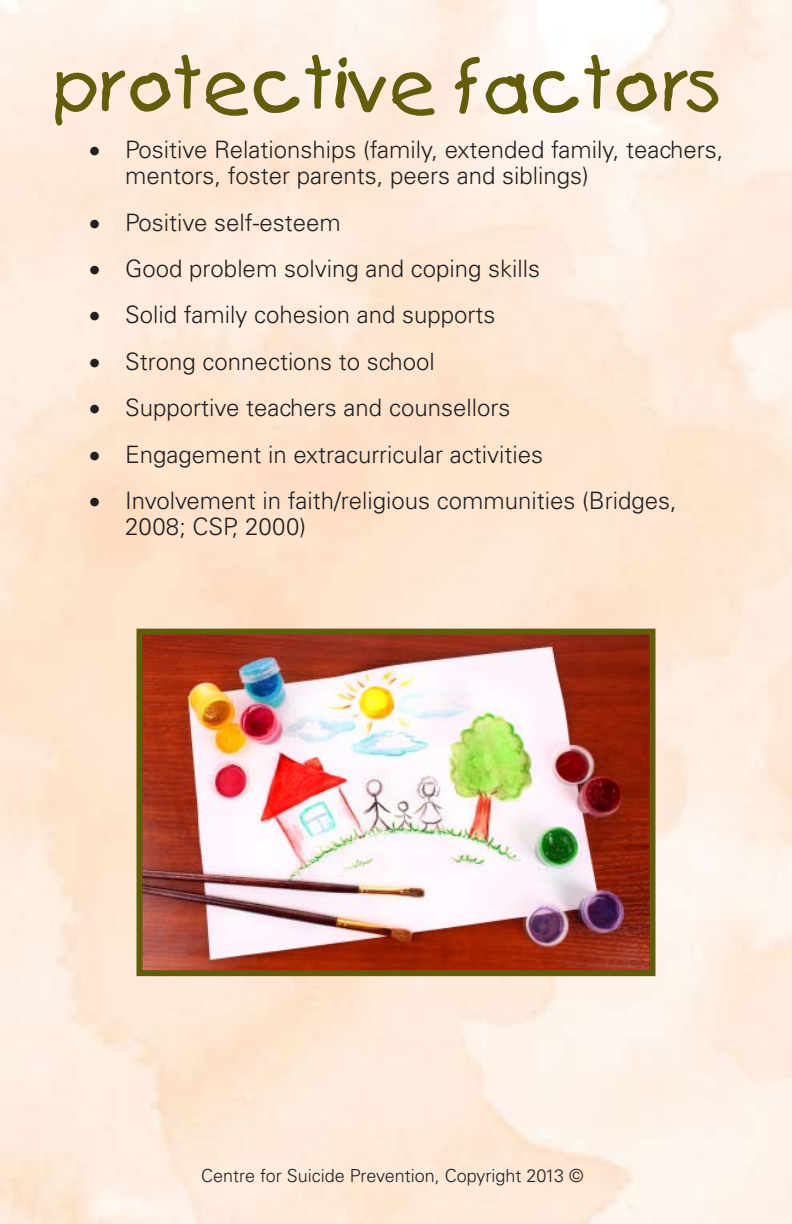
<style>
.page{position:relative;width:792px;height:1224px;background:#fff}
.page>*{position:absolute;margin:0;border:0;box-sizing:border-box;transform-origin:0 0}
.t1{font:70px "Kids Plain";color:#625d0b}
.t2{font:300 24px/26.4px "Univers";color:#231f20}
.t3{font:300 18px "Univers";color:#231f20}
</style>
<div class="page">
<img style="left:143px;top:636px;width:506px;height:333px">
<div style="left:136px;top:629px;width:520px;height:347px;border:6px solid #625d0b"></div>
<img style="left:791px;top:256px;width:1px;height:895px">
<p class="t1" style="left:53px;top:43px;width:673px">protective factors</p>
<p class="t2" style="left:125px;top:136px;width:600px;text-indent:-36px">• Positive Relationships (family, extended family, teachers, mentors, foster parents, peers and siblings)</p>
<p class="t2" style="left:89px;top:209px;width:253px">• Positive self-esteem</p>
<p class="t2" style="left:89px;top:255px;width:452px">• Good problem solving and coping skills</p>
<p class="t2" style="left:89px;top:302px;width:408px">• Solid family cohesion and supports</p>
<p class="t2" style="left:89px;top:348px;width:347px">• Strong connections to school</p>
<p class="t2" style="left:89px;top:395px;width:423px">• Supportive teachers and counsellors</p>
<p class="t2" style="left:89px;top:441px;width:455px">• Engagement in extracurricular activities</p>
<p class="t2" style="left:125px;top:487px;width:553px;text-indent:-36px">• Involvement in faith/religious communities (Bridges,<br>2008; CSP, 2000)</p>
<p class="t3" style="left:201px;top:1165px;width:384px">Centre for Suicide Prevention, Copyright 2013 ©</p>
<p class="t3" style="left:204px;top:1173px;width:384px">Centre for Suicide Prevention, Copyright 2013 ©</p>
</div>
